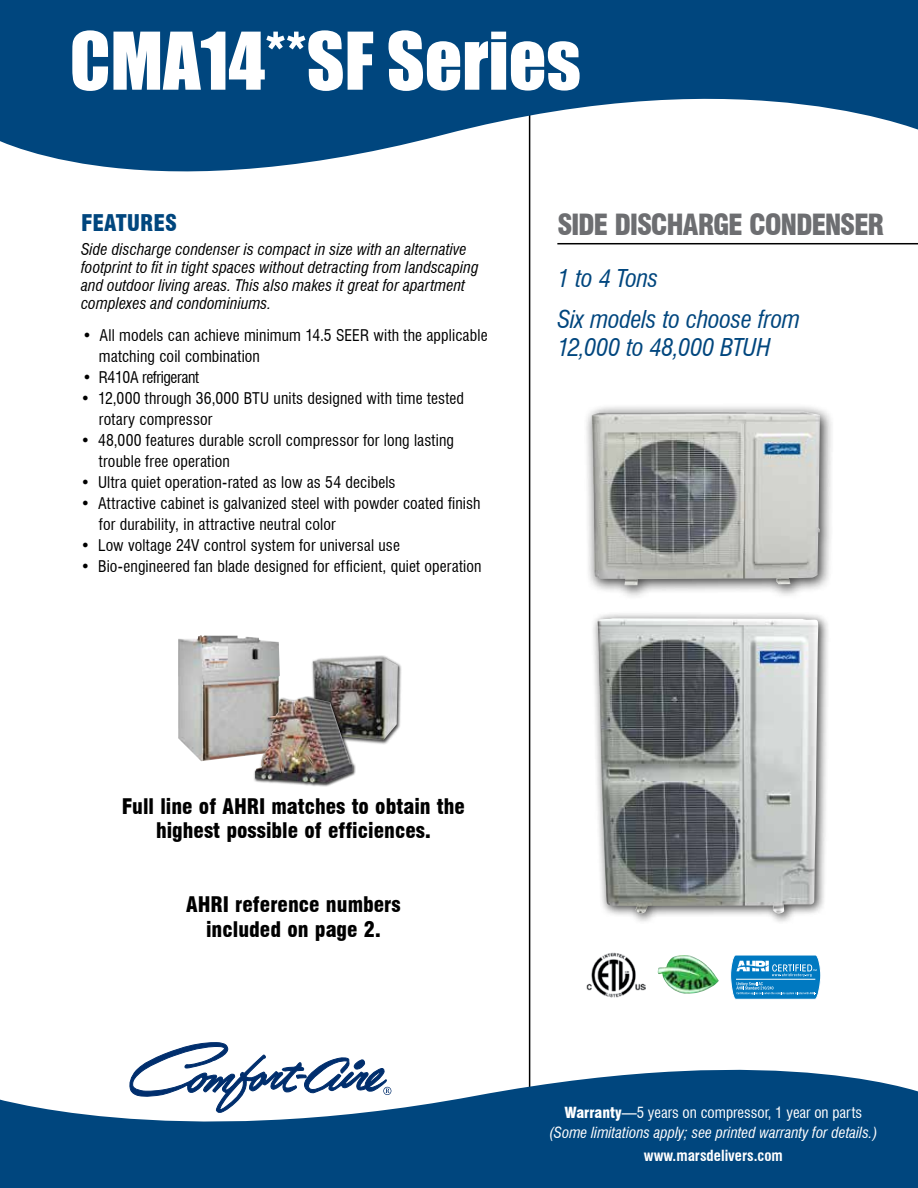
<style>
.page{position:relative;width:918px;height:1188px;background:#fff}
.page>*{position:absolute;margin:0;border:0;box-sizing:border-box;transform-origin:0 0}
.t1{font:73.5px "Impact";color:#fff}
.t2{font:900 condensed 28.5px "Swiss 721 BT";letter-spacing:-.045em;color:#6d6e71}
.t3{font:italic condensed 24px/40.5px "Swiss 721 BT";letter-spacing:-.01em;color:#00467e}
.t4{font:900 condensed 22.5px "Swiss 721 BT";color:#00467e}
.t5{font:900 condensed 21px/24px "Swiss 721 BT";color:#000;text-align:center}
.t6{font:condensed 15.75px/21px "Swiss 721 BT";letter-spacing:.01em;color:#000}
.t7{font:italic condensed 15.75px/18px "Swiss 721 BT";letter-spacing:.005em;color:#000}
.t8{font:condensed 15.75px "Swiss 721 BT";letter-spacing:-.025em;color:#000}
.t9{font:italic condensed 15px/19.5px "Swiss 721 BT";color:#fff;text-align:center}
.t10{font:700 condensed 15px "Swiss 721 BT";color:#fff}
.s1{font-weight:900;font-style:normal}
.s2{font-style:normal}
</style>
<div class="page">
<hr style="left:529px;top:90px;width:1px;height:998px;background:#000">
<svg style="left:0;top:0;width:918px;height:217px;fill:#00467e"></svg>
<svg style="left:0;top:1037px;width:918px;height:151px;fill:#00467e"></svg>
<svg style="left:130px;top:1042px;width:261px;height:71px"></svg>
<hr style="left:557px;top:243px;width:361px;height:1px;background:#000">
<div style="left:591px;top:611px;width:239px;height:314px;background:#000;opacity:.75"></div>
<img style="left:597px;top:618px;width:221px;height:296px">
<div style="left:583px;top:403px;width:252px;height:197px;background:#000;opacity:.75"></div>
<img style="left:592px;top:412px;width:228px;height:173px">
<img style="left:586px;top:952px;width:59px;height:46px">
<img style="left:657px;top:955px;width:62px;height:39px">
<svg style="left:730px;top:955px;width:91px;height:45px;background:#3a97cf"></svg>
<img style="left:178px;top:635px;width:102px;height:126px">
<div style="left:311px;top:655px;width:92px;height:89px;background:#000;opacity:.75"></div>
<img style="left:313px;top:657px;width:85px;height:83px">
<div style="left:253px;top:696px;width:103px;height:90px;background:#000;opacity:.75"></div>
<img style="left:255px;top:697px;width:97px;height:86px">
<h1 class="t1" style="left:70px;top:4px;width:513px">CMA14**SF Series</h1>
<h3 class="t4" style="left:81px;top:210px;width:97px">FEATURES</h3>
<p class="t7" style="left:81px;top:241px;width:399px">Side discharge condenser is compact in size with an alternative footprint to fit in tight spaces without detracting from landscaping and outdoor living areas. This also makes it great for apartment complexes and condominiums.</p>
<p class="t6" style="left:99px;top:325px;width:390px;text-indent:-16px">• All models can achieve minimum 14.5 SEER with the applicable matching coil combination</p>
<p class="t8" style="left:82px;top:368px;width:118px">• R410A refrigerant</p>
<p class="t6" style="left:99px;top:388px;width:366px;text-indent:-18px">• 12,000 through 36,000 BTU units designed with time tested rotary compressor</p>
<p class="t6" style="left:99px;top:430px;width:357px;text-indent:-18px">• 48,000 features durable scroll compressor for long lasting trouble free operation</p>
<p class="t6" style="left:81px;top:472px;width:316px">• Ultra quiet operation-rated as low as 54 decibels</p>
<p class="t6" style="left:99px;top:493px;width:383px;text-indent:-18px">• Attractive cabinet is galvanized steel with powder coated finish for durability, in attractive neutral color</p>
<p class="t6" style="left:81px;top:535px;width:320px">• Low voltage 24V control system for universal use</p>
<p class="t6" style="left:81px;top:556px;width:402px">• Bio-engineered fan blade designed for efficient, quiet operation</p>
<h2 class="t2" style="left:557px;top:207px;width:328px">SIDE DISCHARGE CONDENSER</h2>
<h3 class="t3" style="left:557px;top:258px;width:244px">1 to 4 Tons<br>Six models to choose from</h3>
<h3 class="t3" style="left:557px;top:327px;width:215px">12,000 to 48,000 BTUH</h3>
<h3 class="t5" style="left:122px;top:795px;width:345px">Full line of AHRI matches to obtain the highest possible of efficiences.</h3>
<h3 class="t5" style="left:186px;top:892px;width:216px;line-height:24.9px">AHRI reference numbers included on page 2.</h3>
<p class="t9" style="left:549px;top:1103px;width:330px"><span class="s1">Warranty</span><span class="s2">—5 years on compressor, 1 year on parts </span>(Some limitations apply; see printed warranty for details.)</p>
<p class="t10" style="left:644px;top:1146px;width:140px">www.marsdelivers.com</p>
</div>
